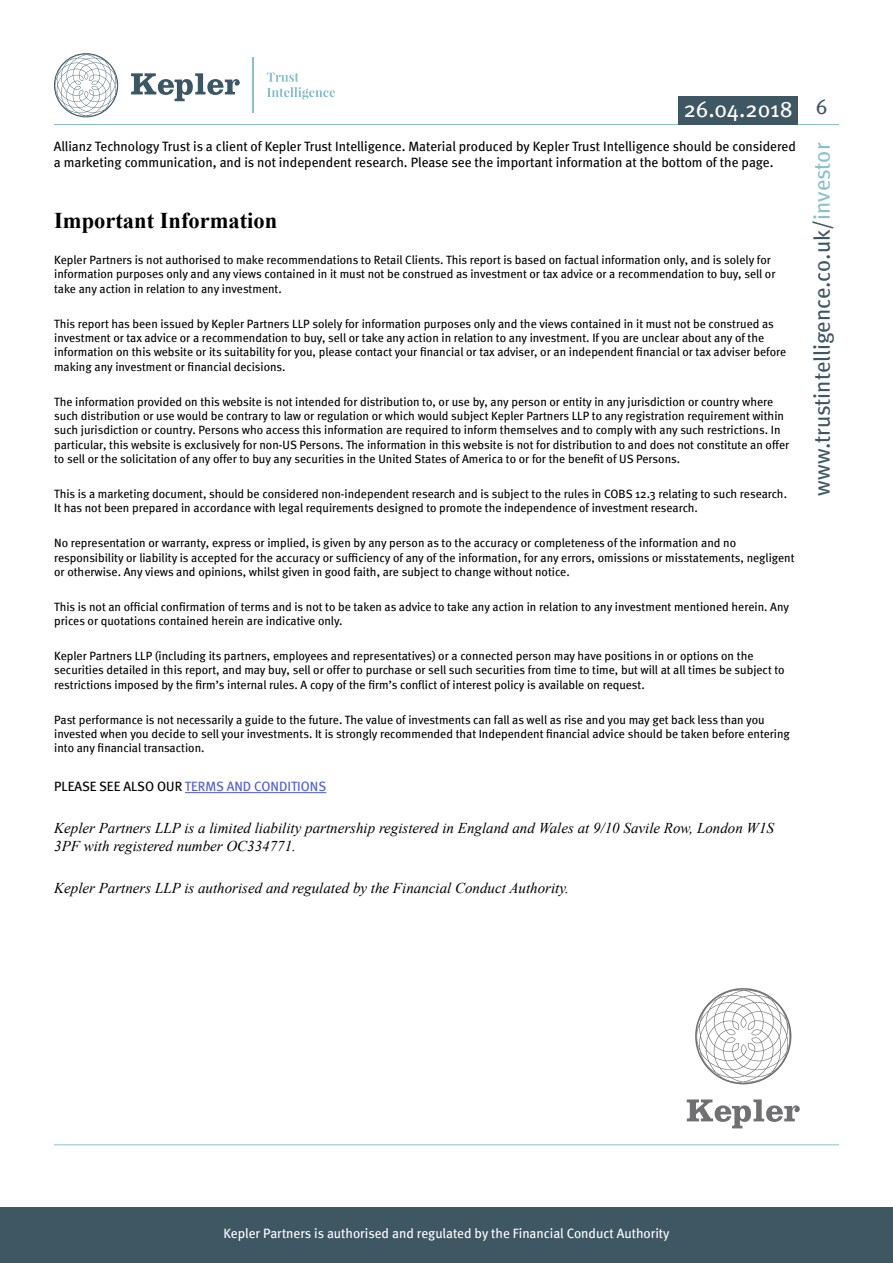
<style>
.page{position:relative;width:893px;height:1263px;background:#fff}
.page>*{position:absolute;margin:0;border:0;box-sizing:border-box;transform-origin:0 0}
.t1{font:22.5px "Meta";color:#3e5763}
.t2{font:700 22.5px "Times New Roman";color:#000}
.t3{font:22.5px "Meta";color:#fff}
.t4{font:21px "Meta";color:#3e5763}
.t5{font:italic 15px/18px "Times New Roman";color:#000}
.t6{font:13.5px/16.2px "Meta";color:#000}
.t7{font:13.5px "Meta";color:#fff}
.t8{font:13.5px "Meta";color:#4f5cd6}
.t9{font:12px/14.4px "Meta";color:#000}
.s1{color:#000}
.s2{color:#88c1cd}
</style>
<div class="page">
<hr style="left:54px;top:124px;width:785px;height:1px;background:#88c1cd">
<div style="left:0;top:1208px;width:893px;height:55px;background:#3e5763"></div>
<svg style="left:131px;top:73px;width:109px;height:28px"></svg>
<svg style="left:54px;top:53px;width:64px;height:64px"></svg>
<svg style="left:267px;top:73px;width:68px;height:26px"></svg>
<hr style="left:253px;top:58px;width:1px;height:55px;background:#87bfcc">
<hr style="left:54px;top:1144px;width:785px;height:1px;background:#88c1cd">
<svg style="left:695px;top:988px;width:96px;height:96px"></svg>
<svg style="left:687px;top:1099px;width:113px;height:29px"></svg>
<hr style="left:185px;top:792px;width:141px;height:1px;background:#4f5cd6">
<div style="left:678px;top:96px;width:120px;height:28px;background:#3e5763"></div>
<h1 class="t3" style="left:684px;top:96px;width:111px">26.04.2018</h1>
<p class="t6" style="left:54px;top:138px;width:743px">Allianz Technology Trust is a client of Kepler Trust Intelligence. Material produced by Kepler Trust Intelligence should be considered a marketing communication, and is not independent research. Please see the important information at the bottom of the page.</p>
<h1 class="t2" style="left:54px;top:204px;width:225px">Important Information</h1>
<p class="t9" style="left:54px;top:252px;width:723px">Kepler Partners is not authorised to make recommendations to Retail Clients. This report is based on factual information only, and is solely for information purposes only and any views contained in it must not be construed as investment or tax advice or a recommendation to buy, sell or take any action in relation to any investment.</p>
<p class="t9" style="left:54px;top:316px;width:733px">This report has been issued by Kepler Partners LLP solely for information purposes only and the views contained in it must not be construed as investment or tax advice or a recommendation to buy, sell or take any action in relation to any investment. If you are unclear about any of the information on this website or its suitability for you, please contact your financial or tax adviser, or an independent financial or tax adviser before making any investment or financial decisions.</p>
<p class="t9" style="left:54px;top:394px;width:737px">The information provided on this website is not intended for distribution to, or use by, any person or entity in any jurisdiction or country where such distribution or use would be contrary to law or regulation or which would subject Kepler Partners LLP to any registration requirement within such jurisdiction or country. Persons who access this information are required to inform themselves and to comply with any such restrictions. In particular, this website is exclusively for non-US Persons. The information in this website is not for distribution to and does not constitute an offer to sell or the solicitation of any offer to buy any securities in the United States of America to or for the benefit of US Persons.</p>
<p class="t9" style="left:54px;top:486px;width:734px">This is a marketing document, should be considered non-independent research and is subject to the rules in COBS 12.3 relating to such research.<br>It has not been prepared in accordance with legal requirements designed to promote the independence of investment research.</p>
<p class="t9" style="left:54px;top:536px;width:742px">No representation or warranty, express or implied, is given by any person as to the accuracy or completeness of the information and no responsibility or liability is accepted for the accuracy or sufficiency of any of the information, for any errors, omissions or misstatements, negligent or otherwise. Any views and opinions, whilst given in good faith, are subject to change without notice.</p>
<p class="t9" style="left:54px;top:599px;width:736px">This is not an official confirmation of terms and is not to be taken as advice to take any action in relation to any investment mentioned herein. Any prices or quotations contained herein are indicative only.</p>
<p class="t9" style="left:54px;top:648px;width:732px">Kepler Partners LLP (including its partners, employees and representatives) or a connected person may have positions in or options on the securities detailed in this report, and may buy, sell or offer to purchase or sell such securities from time to time, but will at all times be subject to restrictions imposed by the firm’s internal rules. A copy of the firm’s conflict of interest policy is available on request.</p>
<p class="t9" style="left:54px;top:712px;width:737px">Past performance is not necessarily a guide to the future. The value of investments can fall as well as rise and you may get back less than you invested when you decide to sell your investments. It is strongly recommended that Independent financial advice should be taken before entering into any financial transaction.</p>
<p class="t8" style="left:54px;top:778px;width:274px"><span class="s1">PLEASE SEE ALSO OUR</span> TERMS AND CONDITIONS</p>
<p class="t5" style="left:54px;top:818px;width:721px">Kepler Partners LLP is a limited liability partnership registered in England and Wales at 9/10 Savile Row, London W1S<br>3PF with registered number OC334771.</p>
<p class="t5" style="left:54px;top:878px;width:516px">Kepler Partners LLP is authorised and regulated by the Financial Conduct Authority.</p>
<h2 class="t4" style="left:816px;top:95px;width:13px">6</h2>
<h1 class="t1" style="left:809px;top:496px;width:354px;rotate:-90deg">www.trustintelligence.co.uk/<span class="s2">investor</span></h1>
<p class="t7" style="left:223px;top:1225px;width:448px">Kepler Partners is authorised and regulated by the Financial Conduct Authority</p>
</div>
